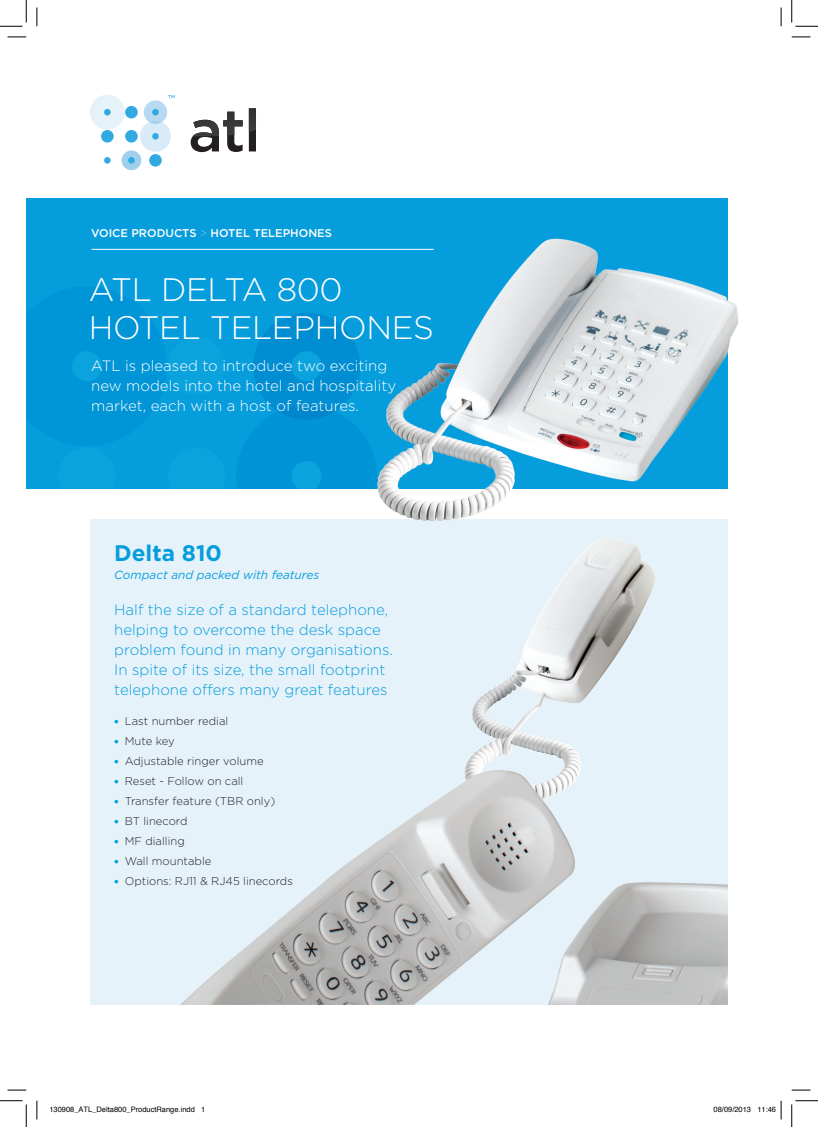
<style>
.page{position:relative;width:818px;height:1127px;background:#fff}
.page>*{position:absolute;margin:0;border:0;box-sizing:border-box;transform-origin:0 0}
.t1{font:300 32.5px/37.5px "Gotham";letter-spacing:-.01em;color:#fff}
.t2{font:700 22.5px "Gotham";color:#069ddc}
.t3{font:300 15px/20px "Gotham";color:#069ddc}
.t4{font:300 15px/20px "Gotham";color:#fff}
.t5{font:italic 11.88px "Gotham";color:#069ddc}
.t6{font:300 11.25px "Gotham";color:#231f20}
.t7{font:500 11.25px "Gotham";color:#fff}
.t8{font:7.5px "Helvetica";color:#000}
.s1{font-weight:300;color:#8bc5eb}
.s2{font-family:"Lucida Grande";font-weight:700;font-size:7.5px;color:#069ddc}
</style>
<div class="page">
<div style="left:26px;top:198px;width:702px;height:290px;background:#069ddc"></div>
<svg style="left:253px;top:313px;width:106px;height:107px"></svg>
<div style="left:90px;top:519px;width:638px;height:485px;background:#e6f2fa"></div>
<div style="left:140px;top:121px;width:31px;height:31px;background:#d9ebf8;border-radius:50%"></div>
<div style="left:122px;top:150px;width:19px;height:20px;background:#a0cfee;border-radius:50%"></div>
<div style="left:90px;top:95px;width:35px;height:35px;background:#e6f2fa;border-radius:50%"></div>
<div style="left:104px;top:109px;width:7px;height:6px;background:#30aae1;border-radius:50%"></div>
<div style="left:125px;top:106px;width:13px;height:12px;background:#30aae1;border-radius:50%"></div>
<div style="left:101px;top:130px;width:13px;height:12px;background:#30aae1;border-radius:50%"></div>
<div style="left:125px;top:130px;width:13px;height:12px;background:#30aae1;border-radius:50%"></div>
<div style="left:152px;top:133px;width:7px;height:6px;background:#30aae1;border-radius:50%"></div>
<div style="left:104px;top:157px;width:7px;height:7px;background:#30aae1;border-radius:50%"></div>
<div style="left:128px;top:157px;width:7px;height:7px;background:#30aae1;border-radius:50%"></div>
<div style="left:149px;top:154px;width:13px;height:13px;background:#30aae1;border-radius:50%"></div>
<svg style="left:144px;top:95px;width:31px;height:29px"></svg>
<svg style="left:191px;top:108px;width:65px;height:44px"></svg>
<hr style="left:91px;top:249px;width:343px;height:1px;background:#fff">
<img style="left:359px;top:238px;width:379px;height:283px">
<img style="left:465px;top:538px;width:191px;height:231px">
<img style="left:181px;top:769px;width:547px;height:235px">
<svg style="left:8px;top:36px;width:18px;height:2px"></svg>
<svg style="left:792px;top:36px;width:18px;height:2px"></svg>
<svg style="left:8px;top:1089px;width:18px;height:1px"></svg>
<svg style="left:792px;top:1089px;width:18px;height:1px"></svg>
<svg style="left:36px;top:8px;width:2px;height:18px"></svg>
<svg style="left:36px;top:1100px;width:2px;height:19px"></svg>
<svg style="left:780px;top:8px;width:2px;height:18px"></svg>
<svg style="left:0;top:0;width:27px;height:27px"></svg>
<svg style="left:0;top:1100px;width:27px;height:26px"></svg>
<svg style="left:791px;top:0;width:27px;height:27px"></svg>
<svg style="left:791px;top:1100px;width:27px;height:26px"></svg>
<svg style="left:780px;top:1100px;width:2px;height:19px"></svg>
<p class="t7" style="left:91px;top:226px;width:242px">VOICE PRODUCTS <span class="s1">&gt;</span> HOTEL TELEPHONES</p>
<h1 class="t1" style="left:89px;top:270px;width:347px">ATL DELTA 800<br>HOTEL TELEPHONES</h1>
<p class="t4" style="left:91px;top:356px;width:307px">ATL is pleased to introduce two exciting new models into the hotel and hospitality market, each with a host of features.</p>
<h2 class="t2" style="left:114px;top:540px;width:109px">Delta 810</h2>
<p class="t5" style="left:114px;top:567px;width:207px">Compact and packed with features</p>
<p class="t3" style="left:114px;top:599px;width:280px">Half the size of a standard telephone, helping to overcome the desk space problem found in many organisations.<br>In spite of its size, the small footprint telephone offers many great features</p>
<p class="t6" style="left:114px;top:714px;width:116px"><span class="s2">•</span> Last number redial</p>
<p class="t6" style="left:114px;top:734px;width:62px"><span class="s2">•</span> Mute key</p>
<p class="t6" style="left:114px;top:754px;width:151px"><span class="s2">•</span> Adjustable ringer volume</p>
<p class="t6" style="left:114px;top:774px;width:131px"><span class="s2">•</span> Reset - Follow on call</p>
<p class="t6" style="left:114px;top:794px;width:162px"><span class="s2">•</span> Transfer feature (TBR only)</p>
<p class="t6" style="left:114px;top:814px;width:75px"><span class="s2">•</span> BT linecord</p>
<p class="t6" style="left:114px;top:834px;width:72px"><span class="s2">•</span> MF dialling</p>
<p class="t6" style="left:114px;top:854px;width:99px"><span class="s2">•</span> Wall mountable</p>
<p class="t6" style="left:114px;top:874px;width:180px"><span class="s2">•</span> Options: RJ11 &amp; RJ45 linecords</p>
<p class="t8" style="left:49px;top:1103px;width:157px">130908_ATL_Delta800_ProductRange.indd 1</p>
<p class="t8" style="left:713px;top:1103px;width:64px">08/09/2013 11:46</p>
</div>
